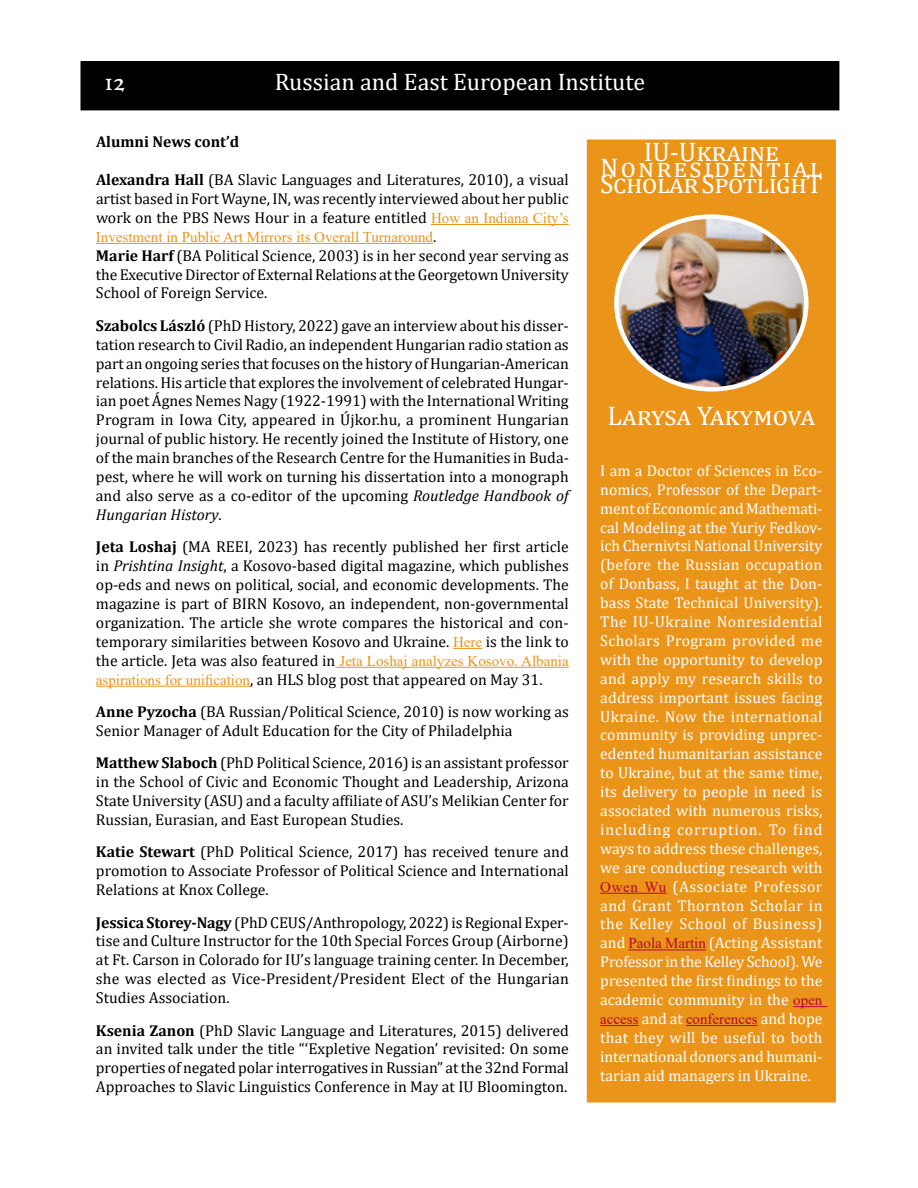
<style>
.page{position:relative;width:918px;height:1188px;background:#fff}
.page>*{position:absolute;margin:0;border:0;box-sizing:border-box;transform-origin:0 0}
.t1{font:28.5px "High Tower Text";color:#fff}
.t2{font:27px "Cambria";letter-spacing:.035em;color:#fff}
.t3{font:27px "Cambria";letter-spacing:.005em;color:#fff}
.t4{font:24px "Cambria 2";color:#fff}
.t5{font:15.75px/18.9px "Cambria";color:#000;text-align:justify}
.t6{font:15.75px/18.9px "Cambria 2";color:#fff;text-align:justify}
.t7{font:15.75px/18.9px "Cambria";color:#fff;text-align:justify}
.t8{font:15.75px "Cambria 2";color:#000}
.t9{font:15.75px "Cambria";letter-spacing:.02em;color:#fff}
.t10{font:15.75px "Cambria";letter-spacing:.035em;color:#fff}
.t11{font:15.75px "Cambria 2";letter-spacing:.025em;color:#fff}
.t12{font:700 15.75px "Cambria";color:#000}
.t13{font:15px "Times New Roman";color:#ea941a}
.t14{font:15px "Times New Roman";color:#b30838}
.s1{font-weight:700}
.s2{font-family:"Times New Roman";font-size:15px;color:#ea941a}
.s3{font-family:"Cambria";font-size:15.75px;color:#000}
.s4{font-family:"Cambria Bold 2"}
.s5{font-family:"Cambria";font-style:italic}
.s6{font-style:italic}
.s7{font-family:"Cambria 2"}
.s8{font-family:"Times New Roman PSMT2";font-size:15px;color:#ea941a}
.s9{font-family:"Times New Roman";font-size:15px;color:#b30838}
.s10{font-family:"Cambria 2";font-size:15.75px;color:#fff}
</style>
<div class="page">
<div style="left:81px;top:62px;width:758px;height:48px;background:#000"></div>
<hr style="left:431px;top:224px;width:138px;height:1px;background:#ea941a">
<hr style="left:96px;top:243px;width:337px;height:1px;background:#ea941a">
<svg style="left:453px;top:648px;width:29px;height:1px"></svg>
<hr style="left:335px;top:667px;width:234px;height:1px;background:#ea941a">
<hr style="left:96px;top:686px;width:154px;height:1px;background:#ea941a">
<div style="left:585px;top:137px;width:253px;height:968px;background:#ea941a"></div>
<hr style="left:600px;top:893px;width:67px;height:1px;background:#b30838">
<hr style="left:629px;top:950px;width:77px;height:1px;background:#b30838">
<hr style="left:793px;top:1006px;width:34px;height:1px;background:#b30838">
<hr style="left:600px;top:1025px;width:39px;height:1px;background:#b30838">
<hr style="left:686px;top:1025px;width:72px;height:1px;background:#b30838">
<div style="left:582px;top:135px;width:258px;height:972px;border:4px solid #fff"></div>
<img style="left:616px;top:219px;width:188px;height:168px">
<div style="left:614px;top:214px;width:195px;height:178px;border:4px solid #fff;border-radius:50%"></div>
<h1 class="t1" style="left:105px;top:64px;width:22px">12</h1>
<h3 class="t4" style="left:275px;top:68px;width:372px">Russian and East European Institute</h3>
<p class="t12" style="left:96px;top:131px;width:145px">Alumni News cont’d</p>
<p class="t5" style="left:96px;top:170px;width:474px"><span class="s1">Alexandra Hall</span> (BA Slavic Languages and Literatures, 2010), a visual artist based in Fort Wayne, IN, was recently interviewed about her public work on the PBS News Hour in a feature entitled <span class="s2">How an Indiana City’s</span></p>
<p class="t13" style="left:96px;top:226px;width:342px">Investment in Public Art Mirrors its Overall Turnaround<span class="s3">.</span></p>
<p class="t5" style="left:96px;top:246px;width:474px"><span class="s1">Marie Harf</span> (BA Political Science, 2003) is in her second year serving as the Executive Director of External Relations at the Georgetown University School of Foreign Service.</p>
<p class="t5" style="left:96px;top:316px;width:474px"><span class="s4">Szabolcs László</span> (PhD History, 2022) gave an interview about his disser&shy;tation research to Civil Radio, an independent Hungarian radio station as part an ongoing series that focuses on the history of Hungarian-American relations. His article that explores the involvement of celebrated Hungar&shy;ian poet Ágnes Nemes Nagy (1922-1991) with the International Writing Program in Iowa City, appeared in Újkor.hu, a prominent Hungarian journal of public history. He recently joined the Institute of History, one of the main branches of the Research Centre for the Humanities in Buda&shy;pest, where he will work on turning his dissertation into a monograph</p>
<p class="t8" style="left:96px;top:486px;width:474px">and also serve as a co-editor of the upcoming <span class="s5">Routledge Handbook of</span></p>
<p class="t5" style="left:96px;top:498px;width:474px;line-height:32.4px"><span class="s6">Hungarian History</span>.<br><span class="s1">Jeta Loshaj</span> (MA REEI, 2023) has recently published her first article</p>
<p class="t5" style="left:96px;top:556px;width:474px"><span class="s7">in</span> <span class="s6">Prishtina Insight</span>, a Kosovo-based digital magazine, which publishes op-eds and news on political, social, and economic developments. The magazine is part of BIRN Kosovo, an independent, non-governmental organization. The article she wrote compares the historical and con&shy;temporary similarities between Kosovo and Ukraine. <span class="s2">Here</span> <span class="s7">is the link to </span>the article. Jeta was also featured in <span class="s2">Jeta Loshaj analyzes Kosovo. Albania </span><span class="s8">aspirations for unification</span>, an HLS blog post that appeared on May 31.</p>
<p class="t5" style="left:96px;top:702px;width:474px"><span class="s1">Anne Pyzocha</span> (BA Russian/Political Science, 2010) is now working as</p>
<p class="t8" style="left:96px;top:721px;width:418px">Senior Manager of Adult Education for the City of Philadelphia</p>
<p class="t5" style="left:96px;top:753px;width:474px"><span class="s4">Matthew Slaboch</span> (PhD Political Science, 2016) is an assistant professor in the School of Civic and Economic Thought and Leadership, Arizona State University (ASU) and a faculty affiliate of ASU’s Melikian Center for Russian, Eurasian, and East European Studies.</p>
<p class="t5" style="left:96px;top:842px;width:474px"><span class="s1">Katie Stewart</span> (PhD Political Science, 2017) has received tenure and</p>
<p class="t8" style="left:96px;top:862px;width:474px">promotion to Associate Professor of Political Science and International</p>
<p class="t5" style="left:96px;top:874px;width:474px;line-height:32.4px">Relations at Knox College.<br><span class="s1">Jessica Storey-Nagy</span> (PhD CEUS/Anthropology, 2022) is Regional Exper<span class="s7">-</span></p>
<p class="t5" style="left:96px;top:932px;width:474px">tise and Culture Instructor for the 10th Special Forces Group (Airborne) at Ft. Carson in Colorado for IU’s language training center. In December, she was elected as Vice-President/President Elect of the Hungarian Studies Association.</p>
<p class="t5" style="left:96px;top:1021px;width:474px"><span class="s1">Ksenia Zanon</span> (PhD Slavic Language and Literatures, 2015) delivered an invited talk under the title “‘Expletive Negation’ revisited: On some properties of negated polar interrogatives in Russian” at the 32nd Formal Approaches to Slavic Linguistics Conference in May at IU Bloomington.</p>
<h2 class="t2" style="left:644px;top:135px;width:137px">IU-Ukraine</h2>
<h2 class="t2" style="left:600px;top:152px;width:224px">Nonresidential</h2>
<h2 class="t2" style="left:600px;top:168px;width:224px">Scholar SpotlighT</h2>
<h2 class="t3" style="left:608px;top:399px;width:207px">Larysa Yakymova</h2>
<p class="t6" style="left:600px;top:461px;width:224px">I am a Doctor of Sciences in Eco-</p>
<p class="t7" style="left:600px;top:480px;width:224px">nomics, Professor of the Depart<span class="s7">-</span></p>
<p class="t6" style="left:600px;top:499px;width:224px">ment of Economic and Mathemati&shy;cal Modeling at the Yuriy Fedkov&shy;ich Chernivtsi National University</p>
<p class="t7" style="left:600px;top:555px;width:224px">(before the Russian occupation of Donbass, I taught at the Don&shy;bass State Technical University).</p>
<p class="t6" style="left:600px;top:612px;width:224px">The IU-Ukraine Nonresidential Scholars Program provided me with the opportunity to develop and apply my research skills to address important issues facing</p>
<p class="t9" style="left:600px;top:707px;width:224px">Ukraine. Now the international</p>
<p class="t6" style="left:600px;top:726px;width:224px">community is providing unprec&shy;edented humanitarian assistance</p>
<p class="t7" style="left:600px;top:763px;width:224px">to Ukraine, but at the same time,</p>
<p class="t6" style="left:600px;top:782px;width:224px">its delivery to people in need is</p>
<p class="t7" style="left:600px;top:801px;width:224px">associated with numerous risks, including corruption. To find ways to address these challenges,</p>
<p class="t6" style="left:600px;top:858px;width:224px">we are conducting research with</p>
<p class="t10" style="left:600px;top:877px;width:224px"><span class="s9">Owen Wu</span> (Associate Professor</p>
<p class="t11" style="left:600px;top:896px;width:224px">and Grant Thornton Scholar in</p>
<p class="t7" style="left:600px;top:915px;width:224px">the Kelley School of Business) <span class="s7">and</span> <span class="s9">Paola Martin</span> (Acting Assistant Professor in the Kelley School). We presented the first findings to the</p>
<p class="t6" style="left:600px;top:990px;width:224px">academic community in the <span class="s9">open</span></p>
<p class="t14" style="left:600px;top:1008px;width:224px">access <span class="s10">and at</span> conferences <span class="s10">and hope</span></p>
<p class="t6" style="left:600px;top:1028px;width:224px">that they will be useful to both international donors and humani-</p>
<p class="t7" style="left:600px;top:1066px;width:212px">tarian aid managers in Ukraine.</p>
</div>
